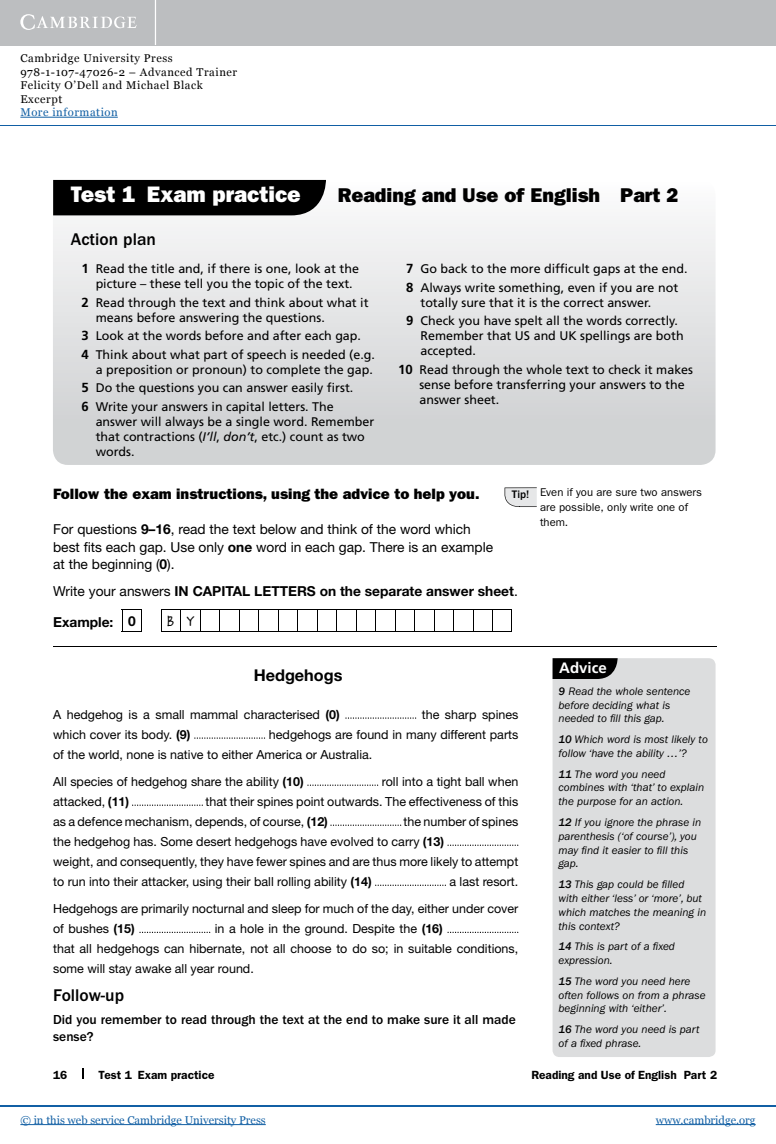
<style>
.page{position:relative;width:776px;height:1144px;background:#fff}
.page>*{position:absolute;margin:0;border:0;box-sizing:border-box;transform-origin:0 0}
.t1{font:22.5px "ITC Franklin Gothic Std Hvy";color:#fff}
.t2{font:20px "ITC Franklin Gothic Std Hvy";color:#000}
.t3{font:500 17.5px "ITC Franklin Gothic Std";color:#000}
.t4{font:700 16.25px "Helvetica Neue LT Std";color:#000}
.t5{font:15px "ITC Franklin Gothic Std Hvy";color:#000}
.t6{font:700 15px "Frutiger LT Std";color:#fff}
.t7{font:14.38px "Handfont PND";color:#000}
.t8{font:13.75px/17.5px "Helvetica Neue LT Std";color:#000}
.t9{font:700 13.75px "Helvetica Neue LT Std";color:#000}
.t10{font:500 13.5px/17.5px "ITC Franklin Gothic Std";color:#000}
.t11{font:12.5px/20px "Helvetica Neue LT Std";color:#000}
.t12{font:12.5px/15px "Frutiger LT Std";color:#000}
.t13{font:600 11.88px "ITC Franklin Gothic Std";color:#000}
.t14{font:italic 11.25px/13.8px "ITC Franklin Gothic Std";color:#000}
.t15{font:11.25px/13.4px "Georgia";letter-spacing:.05em;color:#000}
.t16{font:11.25px "Georgia";color:#115fa4}
.t17{font:11.25px/15px "ITC Franklin Gothic Std";color:#000}
.t18{font:11.25px "Georgia";letter-spacing:.05em;color:#115fa4}
.t19{font:500 11.25px "ITC Franklin Gothic Std";color:#000}
.s1{font-weight:700;font-size:13.12px}
.s2{font-style:italic}
.s3{font-weight:700}
.s4{font-weight:400}
.s5{font-family:"ITC Franklin Gothic Std Med It";font-style:normal}
</style>
<div class="page">
<div style="left:0;top:0;width:776px;height:45px;background:#bcbec0"></div>
<hr style="left:155px;top:0;width:1px;height:45px;background:#fff">
<svg style="left:20px;top:14px;width:117px;height:16px"></svg>
<hr style="left:20px;top:117px;width:98px;height:1px;background:#115fa4">
<hr style="left:0;top:125px;width:776px;height:1px;background:#115fa4">
<hr style="left:0;top:1104px;width:776px;height:1px;background:#115fa4">
<hr style="left:20px;top:1124px;width:246px;height:1px;background:#115fa4">
<hr style="left:656px;top:1124px;width:100px;height:1px;background:#115fa4">
<svg style="left:82px;top:1068px;width:2px;height:10px"></svg>
<svg style="left:53px;top:215px;width:663px;height:250px"></svg>
<div style="left:53px;top:180px;width:273px;height:35px;background:#000"></div>
<hr style="left:53px;top:645px;width:664px;height:1px;background:#000">
<svg style="left:161px;top:609px;width:351px;height:22px"></svg>
<svg style="left:122px;top:609px;width:20px;height:22px"></svg>
<svg style="left:345px;top:717px;width:71px;height:1px"></svg>
<svg style="left:194px;top:737px;width:71px;height:1px"></svg>
<svg style="left:307px;top:784px;width:71px;height:1px"></svg>
<svg style="left:132px;top:804px;width:71px;height:1px"></svg>
<svg style="left:330px;top:824px;width:71px;height:1px"></svg>
<svg style="left:447px;top:844px;width:71px;height:1px"></svg>
<svg style="left:375px;top:884px;width:71px;height:1px"></svg>
<svg style="left:139px;top:931px;width:71px;height:1px"></svg>
<svg style="left:447px;top:931px;width:71px;height:1px"></svg>
<svg style="left:505px;top:487px;width:32px;height:20px"></svg>
<div style="left:553px;top:658px;width:163px;height:398px;background:#dcddde;border-radius:7px"></div>
<svg style="left:553px;top:658px;width:65px;height:21px"></svg>
<p class="t15" style="left:20px;top:52px;width:218px">Cambridge University Press<br>978-1-107-47026-2 – Advanced Trainer<br>Felicity O’Dell and Michael Black<br>Excerpt</p>
<p class="t18" style="left:20px;top:105px;width:99px">More information</p>
<h1 class="t1" style="left:71px;top:181px;width:231px">Test 1 Exam practice</h1>
<h3 class="t3" style="left:71px;top:229px;width:87px">Action plan</h3>
<p class="t12" style="left:96px;top:261px;width:265px;text-indent:-14px"><span class="s1">1</span> Read the title and, if there is one, look at the picture – these tell you the topic of the text.</p>
<p class="t12" style="left:96px;top:295px;width:274px;text-indent:-14px"><span class="s1">2</span> Read through the text and think about what it means before answering the questions.</p>
<p class="t12" style="left:81px;top:326px;width:295px;line-height:18.5px"><span class="s1">3</span> Look at the words before and after each gap.<br><span class="s1">4</span> Think about what part of speech is needed (e.g.</p>
<p class="t12" style="left:81px;top:360px;width:293px;line-height:18.5px;text-indent:14px">a preposition or pronoun) to complete the gap.<br><span class="s1">5</span> Do the questions you can answer easily first.<br><span class="s1">6</span> Write your answers in capital letters. The</p>
<p class="t12" style="left:96px;top:414px;width:280px">answer will always be a single word. Remember that contractions (<span class="s2">I’ll</span>, <span class="s2">don’t</span>, etc.) count as two words.</p>
<h2 class="t2" style="left:338px;top:183px;width:342px">Reading and Use of English Part 2</h2>
<p class="t12" style="left:406px;top:259px;width:283px;line-height:18.5px"><span class="s1">7</span> Go back to the more difficult gaps at the end.<br><span class="s1">8</span> Always write something, even if you are not</p>
<p class="t12" style="left:406px;top:293px;width:273px;line-height:18.5px;text-indent:14px">totally sure that it is the correct answer.<br><span class="s1">9</span> Check you have spelt all the words correctly.</p>
<p class="t12" style="left:420px;top:328px;width:265px">Remember that US and UK spellings are both accepted.</p>
<p class="t12" style="left:419px;top:362px;width:275px;text-indent:-21px"><span class="s1">10</span> Read through the whole text to check it makes sense before transferring your answers to the answer sheet.</p>
<p class="t5" style="left:53px;top:485px;width:428px">Follow the exam instructions, using the advice to help you.</p>
<p class="t8" style="left:53px;top:520px;width:442px">For questions <span class="s3">9–16</span>, read the text below and think of the word which best fits each gap. Use only <span class="s3">one</span> word in each gap. There is an example at the beginning (<span class="s3">0</span>).</p>
<p class="t9" style="left:53px;top:582px;width:466px"><span class="s4">Write your answers</span> IN CAPITAL LETTERS on the separate answer sheet<span class="s4">.</span></p>
<p class="t9" style="left:53px;top:613px;width:84px">Example: 0</p>
<p class="t7" style="left:168px;top:612px;width:28px">B Y</p>
<h3 class="t4" style="left:254px;top:665px;width:90px">Hedgehogs</h3>
<p class="t11" style="left:53px;top:704px;width:288px">A hedgehog is a small mammal characterised <span class="s3">(0)</span></p>
<p class="t11" style="left:422px;top:704px;width:98px">the sharp spines</p>
<p class="t11" style="left:53px;top:724px;width:139px">which cover its body. <span class="s3">(9)</span></p>
<p class="t19" style="left:512px;top:488px;width:19px">Tip!</p>
<p class="t11" style="left:53px;top:724px;width:467px;text-indent:216px">hedgehogs are found in many different parts of the world, none is native to either America or Australia.</p>
<p class="t11" style="left:53px;top:771px;width:252px">All species of hedgehog share the ability <span class="s3">(10)</span></p>
<p class="t11" style="left:382px;top:771px;width:138px">roll into a tight ball when</p>
<p class="t11" style="left:53px;top:791px;width:78px">attacked, <span class="s3">(11)</span></p>
<p class="t11" style="left:53px;top:791px;width:467px;text-indent:152px">that their spines point outwards. The effectiveness of this as a defence mechanism, depends, of course, <span class="s3">(12)</span></p>
<p class="t11" style="left:53px;top:811px;width:467px;text-indent:350px">the number of spines the hedgehog has. Some desert hedgehogs have evolved to carry <span class="s3">(13)<br></span>weight, and consequently, they have fewer spines and are thus more likely to attempt to run into their attacker, using their ball rolling ability <span class="s3">(14)</span></p>
<p class="t11" style="left:53px;top:867px;width:467px;line-height:27px;text-align:right">a last resort.<br>Hedgehogs are primarily nocturnal and sleep for much of the day, either under cover</p>
<p class="t11" style="left:53px;top:918px;width:83px">of bushes <span class="s3">(15)</span></p>
<p class="t11" style="left:53px;top:918px;width:467px;text-indent:162px">in a hole in the ground. Despite the <span class="s3">(16)<br></span>that all hedgehogs can hibernate, not all choose to do so; in suitable conditions, some will stay awake all year round.</p>
<h3 class="t3" style="left:53px;top:985px;width:72px">Follow-up</h3>
<p class="t10" style="left:53px;top:1010px;width:464px">Did you remember to read through the text at the end to make sure it all made sense?</p>
<p class="t17" style="left:540px;top:485px;width:164px">Even if you are sure two answers are possible, only write one of them.</p>
<p class="t6" style="left:559px;top:659px;width:49px">Advice</p>
<p class="t14" style="left:559px;top:684px;width:133px"><span class="s5">9</span> Read the whole sentence before deciding what is needed to fill this gap.</p>
<p class="t14" style="left:559px;top:732px;width:151px"><span class="s5">10</span> Which word is most likely to follow ‘have the ability …’?</p>
<p class="t14" style="left:559px;top:767px;width:147px"><span class="s5">11</span> The word you need combines with ‘that’ to explain the purpose for an action.</p>
<p class="t14" style="left:559px;top:815px;width:144px"><span class="s5">12</span> If you ignore the phrase in parenthesis (‘of course’), you may find it easier to fill this gap.</p>
<p class="t14" style="left:559px;top:877px;width:149px"><span class="s5">13</span> This gap could be filled with either ‘less’ or ‘more’, but which matches the meaning in this context?</p>
<p class="t14" style="left:559px;top:939px;width:118px"><span class="s5">14</span> This is part of a fixed expression.</p>
<p class="t14" style="left:559px;top:974px;width:149px"><span class="s5">15</span> The word you need here often follows on from a phrase beginning with ‘either’.</p>
<p class="t14" style="left:559px;top:1022px;width:143px"><span class="s5">16</span> The word you need is part of a fixed phrase.</p>
<p class="t13" style="left:53px;top:1067px;width:16px">16</p>
<p class="t13" style="left:99px;top:1067px;width:117px">Test 1 Exam practice</p>
<p class="t13" style="left:531px;top:1067px;width:187px">Reading and Use of English Part 2</p>
<p class="t16" style="left:20px;top:1112px;width:247px">© in this web service Cambridge University Press</p>
<p class="t16" style="left:656px;top:1112px;width:101px">www.cambridge.org</p>
</div>
